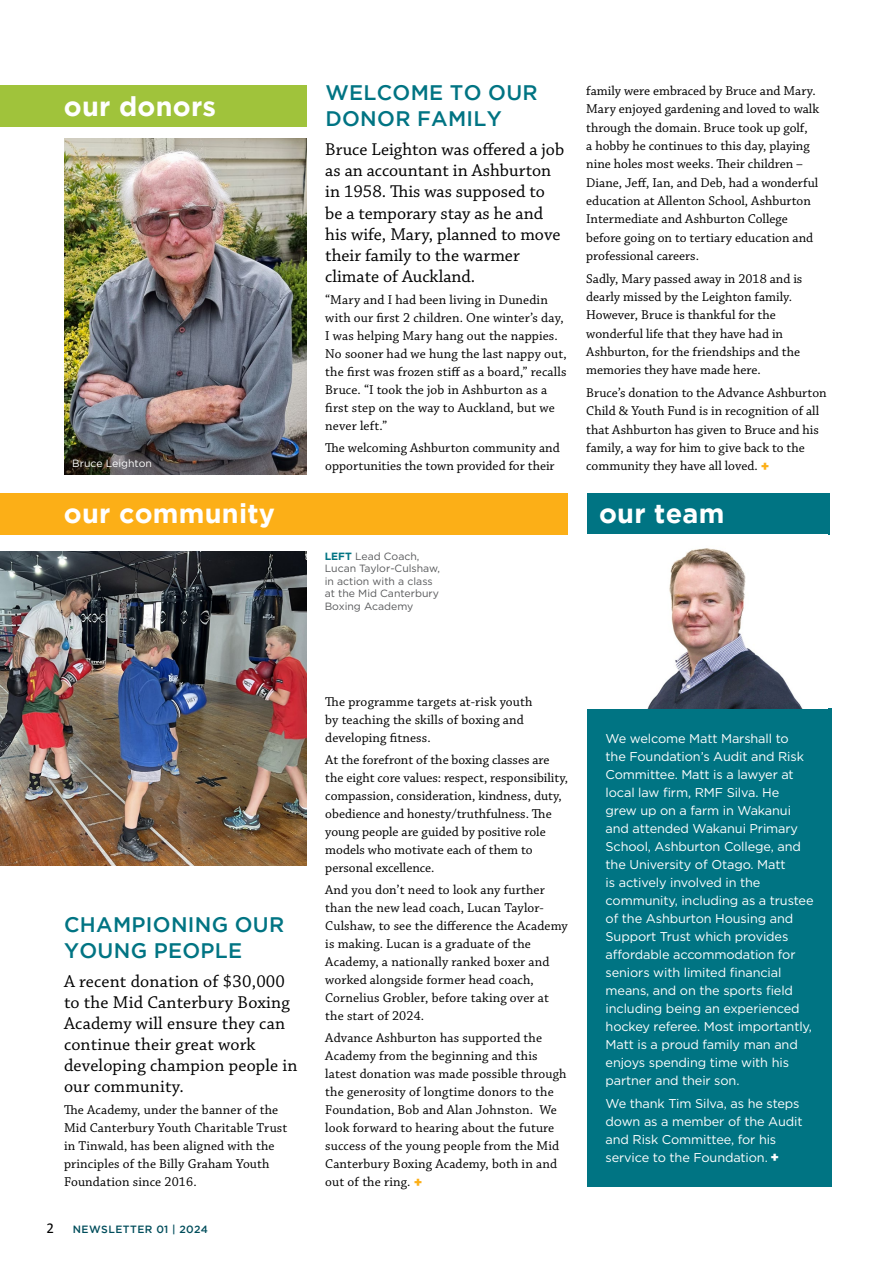
<style>
.page{position:relative;width:893px;height:1263px;background:#fff}
.page>*{position:absolute;margin:0;border:0;box-sizing:border-box;transform-origin:0 0}
._2_Text{font:700 27px "Gotham";letter-spacing:.01em;color:#fff}
._1_TITLE{font:500 21px/25.5px "Gotham";letter-spacing:.015em;color:#007483}
.first_words{font:18px/21px "Chaparral Pro";letter-spacing:.005em;color:#000}
._2_Text-2{font:13.5px/18px "Chaparral Pro";letter-spacing:.005em;color:#000}
._2_Text-3{font:12.75px/18px "Gotham";letter-spacing:-.01em;color:#fff}
.t1{font:10.5px/12.6px "Gotham";color:#58595b}
.t2{font:500 10.5px "Gotham";letter-spacing:.045em;color:#004d5b}
.t3{font:10.5px "Gotham";color:#fff}
.s1{font-weight:700;color:#007483}
.s2{font-family:"Gotham";font-weight:900;color:#fcaf17}
.s3{font-family:"Calibri";font-weight:400;font-size:15px;color:#000}
.s4{font-weight:900;font-size:13.5px}
</style>
<div class="page">
<div style="left:0;top:85px;width:306px;height:41px;background:#a0c33b"></div>
<div style="left:0;top:493px;width:568px;height:41px;background:#fcaf17"></div>
<img style="left:0;top:551px;width:306px;height:315px">
<img style="left:64px;top:139px;width:242px;height:335px">
<div style="left:587px;top:493px;width:243px;height:41px;background:#007483"></div>
<div style="left:587px;top:708px;width:245px;height:478px;background:#007483"></div>
<img style="left:587px;top:548px;width:240px;height:161px">
<p class="_2_Text" style="left:64px;top:90px;width:154px">our donors</p>
<p class="t3" style="left:72px;top:456px;width:81px">Bruce Leighton</p>
<p class="_2_Text" style="left:64px;top:498px;width:213px">our community</p>
<p class="_1_TITLE" style="left:325px;top:80px;width:214px">WELCOME TO OUR<br>DONOR FAMILY</p>
<p class="first_words" style="left:325px;top:140px;width:240px">Bruce Leighton was offered a job as an accountant in Ashburton in 1958. This was supposed to be a temporary stay as he and his wife, Mary, planned to move their family to the warmer climate of Auckland.</p>
<p class="_2_Text-2" style="left:325px;top:291px;width:243px">“Mary and I had been living in Dunedin with our first 2 children. One winter’s day, I was helping Mary hang out the nappies.<br>No sooner had we hung the last nappy out, the first was frozen stiff as a board,” recalls Bruce. “I took the job in Ashburton as a first step on the way to Auckland, but we never left.”</p>
<p class="_2_Text-2" style="left:325px;top:440px;width:236px">The welcoming Ashburton community and opportunities the town provided for their</p>
<p class="t1" style="left:325px;top:549px;width:117px"><span class="s1">LEFT</span> Lead Coach,<br>Lucan Taylor-Culshaw, in action with a class at the Mid Canterbury<br>Boxing Academy</p>
<p class="_2_Text-2" style="left:586px;top:82px;width:234px">family were embraced by Bruce and Mary.<br>Mary enjoyed gardening and loved to walk through the domain. Bruce took up golf,<br>a hobby he continues to this day, playing nine holes most weeks. Their children – Diane, Jeff, Ian, and Deb, had a wonderful education at Allenton School, Ashburton Intermediate and Ashburton College before going on to tertiary education and professional careers.</p>
<p class="_2_Text-2" style="left:586px;top:270px;width:218px">Sadly, Mary passed away in 2018 and is dearly missed by the Leighton family.<br>However, Bruce is thankful for the wonderful life that they have had in Ashburton, for the friendships and the memories they have made here.</p>
<p class="_2_Text-2" style="left:586px;top:384px;width:242px">Bruce’s donation to the Advance Ashburton Child &amp; Youth Fund is in recognition of all that Ashburton has given to Bruce and his family, a way for him to give back to the community they have all loved. <span class="s2">+</span></p>
<p class="_2_Text" style="left:599px;top:498px;width:127px">our team</p>
<p class="_1_TITLE" style="left:64px;top:911px;width:222px">CHAMPIONING OUR<br>YOUNG PEOPLE</p>
<p class="first_words" style="left:64px;top:972px;width:235px">A recent donation of $30,000 to the Mid Canterbury Boxing<br>Academy will ensure they can continue their great work developing champion people in our community.</p>
<p class="_2_Text-2" style="left:64px;top:1102px;width:225px">The Academy, under the banner of the Mid Canterbury Youth Charitable Trust in Tinwald, has been aligned with the principles of the Billy Graham Youth Foundation since 2016.</p>
<p class="t2" style="left:47px;top:1224px;width:163px"><span class="s3">2</span> NEWSLETTER 01 | 2024</p>
<p class="_2_Text-2" style="left:325px;top:693px;width:209px">The programme targets at-risk youth by teaching the skills of boxing and developing fitness.</p>
<p class="_2_Text-2" style="left:325px;top:751px;width:244px">At the forefront of the boxing classes are the eight core values: respect, responsibility, compassion, consideration, kindness, duty, obedience and honesty/truthfulness. The young people are guided by positive role models who motivate each of them to personal excellence.</p>
<p class="_2_Text-2" style="left:325px;top:881px;width:244px">And you don’t need to look any further than the new lead coach, Lucan Taylor-Culshaw, to see the difference the Academy is making. Lucan is a graduate of the Academy, a nationally ranked boxer and worked alongside former head coach, Cornelius Grobler, before taking over at the start of 2024.</p>
<p class="_2_Text-2" style="left:325px;top:1030px;width:243px">Advance Ashburton has supported the Academy from the beginning and this latest donation was made possible through the generosity of longtime donors to the Foundation, Bob and Alan Johnston. We look forward to hearing about the future success of the young people from the Mid Canterbury Boxing Academy, both in and out of the ring. <span class="s2">+</span></p>
<p class="_2_Text-3" style="left:606px;top:729px;width:209px">We welcome Matt Marshall to<br>the Foundation’s Audit and Risk<br>Committee. Matt is a lawyer at local law firm, RMF Silva. He grew up on a farm in Wakanui and attended Wakanui Primary<br>School, Ashburton College, and the University of Otago. Matt<br>is actively involved in the community, including as a trustee of the Ashburton Housing and<br>Support Trust which provides affordable accommodation for seniors with limited financial means, and on the sports field including being an experienced hockey referee. Most importantly,<br>Matt is a proud family man and enjoys spending time with his partner and their son.</p>
<p class="_2_Text-3" style="left:606px;top:1094px;width:198px">We thank Tim Silva, as he steps down as a member of the Audit and Risk Committee, for his service to the Foundation. <span class="s4">+</span></p>
</div>
